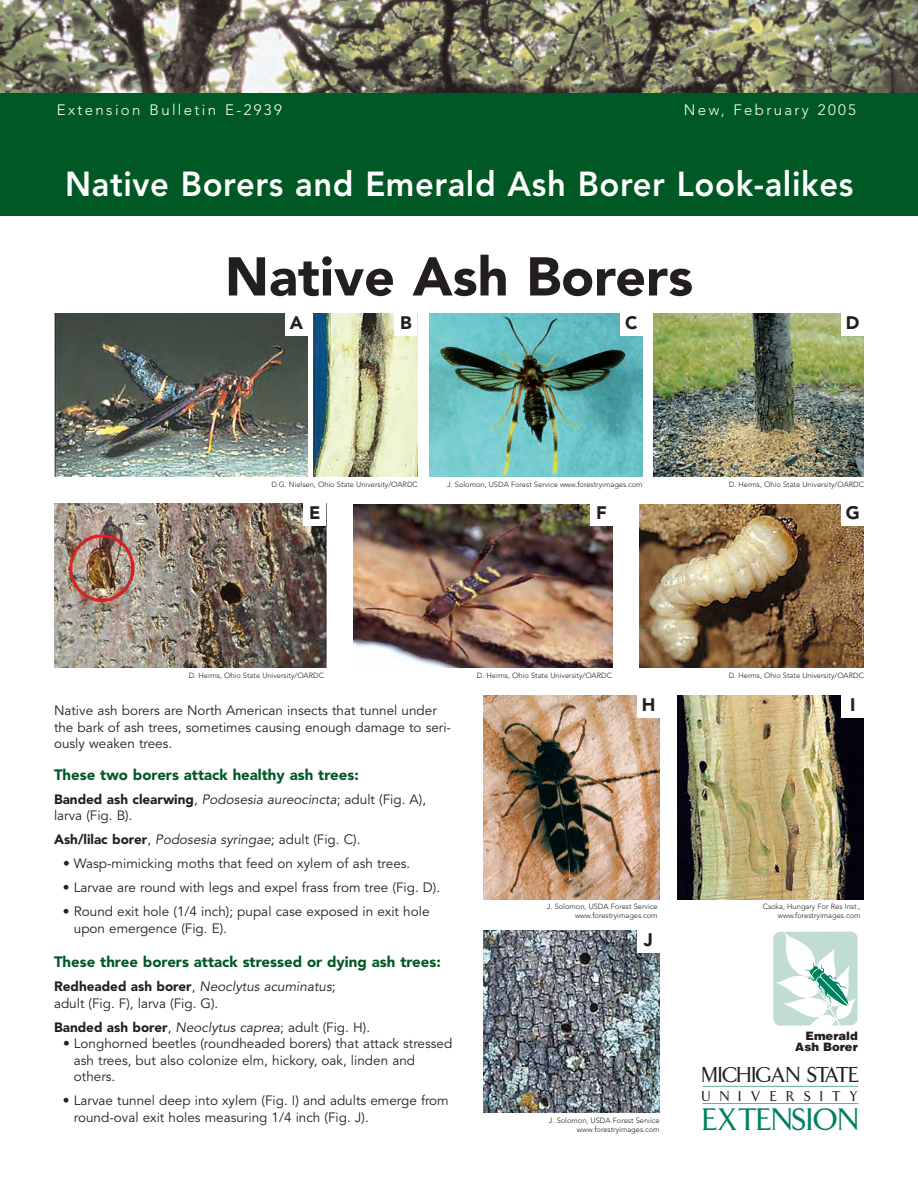
<style>
.page{position:relative;width:918px;height:1188px;background:#fff}
.page>*{position:absolute;margin:0;border:0;box-sizing:border-box;transform-origin:0 0}
.t1{font:900 54px "Avenir";color:#231f20}
.t2{font:800 34.5px "Avenir";letter-spacing:.02em;color:#fff;scale:.95 1}
.t3{font:29.1px "Arrow Font";color:#008061}
.t4{font:20.25px "Arrow Font";letter-spacing:-.04em;color:#231f20}
.t5{font:900 18px "Avenir";color:#231f20}
.t6{font:900 15px "Avenir";color:#005824}
.t7{font:300 15px "Avenir";letter-spacing:.155em;color:#fff}
.t8{font:13.5px/16.5px "Avenir";color:#231f20}
.t9{font:italic 13.5px "Avenir";color:#231f20}
.t10{font:13.35px "Arrow Font";letter-spacing:.68em;color:#231f20}
.t11{font:900 11.55px/11.6px "Helvetica";color:#231f20;text-align:right}
.t12{font:300 7.5px/9px "Avenir";color:#231f20;text-align:right}
.s1{font-weight:900}
.s2{font-style:italic}
.s3{font-weight:900;font-style:normal}
.s4{font-style:normal}
</style>
<div class="page">
<img style="left:0;top:0;width:918px;height:93px">
<div style="left:0;top:93px;width:918px;height:123px;background:#005824"></div>
<img style="left:54px;top:313px;width:254px;height:164px">
<img style="left:314px;top:313px;width:103px;height:164px">
<div style="left:285px;top:313px;width:23px;height:23px;background:#fff"></div>
<div style="left:395px;top:313px;width:22px;height:23px;background:#fff"></div>
<img style="left:430px;top:313px;width:212px;height:164px">
<img style="left:654px;top:313px;width:210px;height:164px">
<img style="left:54px;top:504px;width:272px;height:164px">
<img style="left:354px;top:504px;width:259px;height:164px">
<img style="left:639px;top:504px;width:225px;height:164px">
<img style="left:483px;top:696px;width:177px;height:204px">
<img style="left:678px;top:696px;width:186px;height:204px">
<img style="left:483px;top:931px;width:176px;height:182px">
<hr style="left:702px;top:1086px;width:156px;height:1px;background:#008061">
<hr style="left:702px;top:1103px;width:156px;height:1px;background:#008061">
<svg style="left:773px;top:932px;width:85px;height:94px"></svg>
<div style="left:620px;top:313px;width:22px;height:23px;background:#fff"></div>
<div style="left:842px;top:313px;width:22px;height:23px;background:#fff"></div>
<div style="left:304px;top:504px;width:22px;height:22px;background:#fff"></div>
<div style="left:590px;top:504px;width:23px;height:22px;background:#fff"></div>
<div style="left:842px;top:504px;width:22px;height:22px;background:#fff"></div>
<div style="left:638px;top:696px;width:22px;height:22px;background:#fff"></div>
<div style="left:842px;top:696px;width:22px;height:22px;background:#fff"></div>
<div style="left:637px;top:930px;width:23px;height:23px;background:#fff"></div>
<p class="t7" style="left:57px;top:103px;width:227px">Extension Bulletin E-2939</p>
<p class="t7" style="left:684px;top:103px;width:174px">New, February 2005</p>
<h2 class="t2" style="left:65px;top:169px;width:831px">Native Borers and Emerald Ash Borer Look-alikes</h2>
<h1 class="t1" style="left:225px;top:255px;width:470px">Native Ash Borers</h1>
<h3 class="t5" style="left:290px;top:315px;width:15px">A</h3>
<h3 class="t5" style="left:400px;top:315px;width:13px">B</h3>
<h3 class="t5" style="left:625px;top:315px;width:14px">C</h3>
<h3 class="t5" style="left:846px;top:315px;width:15px">D</h3>
<p class="t12" style="left:271px;top:481px;width:148px">D.G. Nielsen, Ohio State University/OARDC</p>
<p class="t12" style="left:447px;top:480px;width:197px">J. Solomon, USDA Forest Service www.forestryimages.com</p>
<p class="t12" style="left:729px;top:480px;width:137px">D. Herms, Ohio State University/OARDC</p>
<h3 class="t5" style="left:309px;top:506px;width:13px">E</h3>
<h3 class="t5" style="left:596px;top:506px;width:12px">F</h3>
<h3 class="t5" style="left:846px;top:506px;width:16px">G</h3>
<p class="t12" style="left:189px;top:672px;width:137px">D. Herms, Ohio State University/OARDC</p>
<p class="t12" style="left:477px;top:671px;width:137px">D. Herms, Ohio State University/OARDC</p>
<p class="t12" style="left:729px;top:671px;width:137px">D. Herms, Ohio State University/OARDC</p>
<p class="t8" style="left:54px;top:703px;width:399px">Native ash borers are North American insects that tunnel under the bark of ash trees, sometimes causing enough damage to seri&shy;ously weaken trees.</p>
<p class="t6" style="left:54px;top:768px;width:306px">These two borers attack healthy ash trees:</p>
<p class="t8" style="left:54px;top:792px;width:374px"><span class="s1">Banded ash clearwing</span>, <span class="s2">Podosesia aureocincta</span>; adult (Fig. A), larva (Fig. B).</p>
<p class="t9" style="left:54px;top:834px;width:308px"><span class="s3">Ash/lilac borer</span><span class="s4">,</span> Podosesia syringae<span class="s4">; adult (Fig. C).</span></p>
<p class="t8" style="left:63px;top:856px;width:349px">• Wasp-mimicking moths that feed on xylem of ash trees.</p>
<p class="t8" style="left:63px;top:880px;width:379px">• Larvae are round with legs and expel frass from tree (Fig. D).</p>
<p class="t8" style="left:74px;top:904px;width:357px;text-indent:-11px">• Round exit hole (1/4 inch); pupal case exposed in exit hole upon emergence (Fig. E).</p>
<p class="t6" style="left:54px;top:956px;width:388px">These three borers attack stressed or dying ash trees:</p>
<p class="t8" style="left:54px;top:979px;width:283px"><span class="s1">Redheaded ash borer</span>, <span class="s2">Neoclytus acuminatus</span>; adult (Fig. F), larva (Fig. G).</p>
<p class="t8" style="left:54px;top:1020px;width:318px"><span class="s1">Banded ash borer</span>, <span class="s2">Neoclytus caprea</span>; adult (Fig. H).</p>
<p class="t8" style="left:74px;top:1036px;width:380px;text-indent:-11px">• Longhorned beetles (roundheaded borers) that attack stressed ash trees, but also colonize elm, hickory, oak, linden and others.</p>
<p class="t8" style="left:74px;top:1093px;width:376px;text-indent:-11px">• Larvae tunnel deep into xylem (Fig. I) and adults emerge from round-oval exit holes measuring 1/4 inch (Fig. J).</p>
<h3 class="t5" style="left:642px;top:698px;width:15px">H</h3>
<h3 class="t5" style="left:850px;top:698px;width:7px">I</h3>
<p class="t12" style="left:547px;top:902px;width:112px">J. Solomon, USDA Forest Service www.forestryimages.com</p>
<p class="t12" style="left:763px;top:902px;width:99px">Csoka, Hungary For Res Inst., www.forestryimages.com</p>
<h3 class="t5" style="left:644px;top:932px;width:10px">J</h3>
<p class="t12" style="left:549px;top:1117px;width:112px">J. Solomon, USDA Forest Service www.forestryimages.com</p>
<p class="t11" style="left:795px;top:1031px;width:64px">Emerald<br>Ash Borer</p>
<h3 class="t4" style="left:702px;top:1064px;width:159px">MICHIGAN STATE</h3>
<p class="t10" style="left:702px;top:1088px;width:158px">UNIVERSITY</p>
<h3 class="t3" style="left:702px;top:1103px;width:158px">EXTENSION</h3>
</div>
